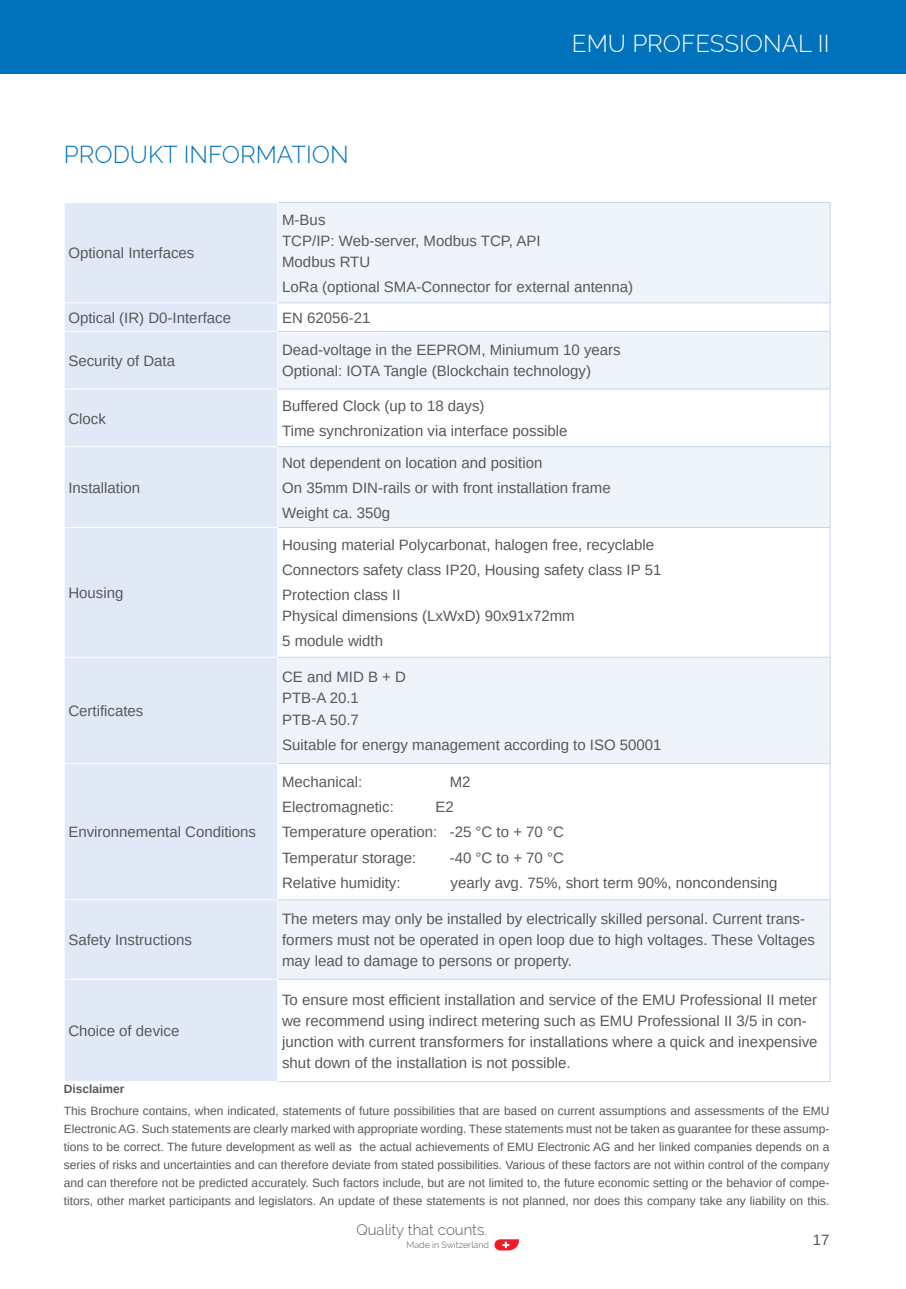
<style>
.page{position:relative;width:906px;height:1289px;background:#fff}
.page>*{position:absolute;margin:0;border:0;box-sizing:border-box;transform-origin:0 0}
.t1{font:300 24px "Raleway";color:#0072bc}
.t2{font:300 24px "Raleway";color:#fff}
.t3{font:15px/21px "Arimo";color:#57585a}
.t4{font:300 15px "Raleway";color:#57585a}
.t5{font:12px/18px "Arimo";color:#57585a;text-align:justify}
.t6{font:700 12px "Arimo";color:#57585a}
.t7{font:300 9px "Raleway";color:#57585a}
</style>
<div class="page">
<div style="left:0;top:0;width:906px;height:74px;background:#0072bc"></div>
<svg style="left:494px;top:1239px;width:25px;height:11px"></svg>
<div style="left:65px;top:203px;width:212px;height:878px;background:#e1e9f6"></div>
<svg style="left:278px;top:203px;width:551px;height:775px;fill:#eff4fa"></svg>
<hr style="left:829px;top:203px;width:1px;height:99px;background:#c6d5ed">
<hr style="left:64px;top:302px;width:214px;height:1px;background:#fff">
<hr style="left:278px;top:302px;width:552px;height:1px;background:#c6d5ed">
<svg style="left:829px;top:303px;width:1px;height:28px"></svg>
<svg style="left:277px;top:304px;width:1px;height:27px"></svg>
<hr style="left:64px;top:331px;width:214px;height:1px;background:#fff">
<hr style="left:278px;top:202px;width:552px;height:1px;background:#c6d5ed">
<hr style="left:278px;top:331px;width:552px;height:1px;background:#c6d5ed">
<hr style="left:829px;top:332px;width:1px;height:56px;background:#c6d5ed">
<hr style="left:829px;top:389px;width:1px;height:57px;background:#c6d5ed">
<hr style="left:64px;top:388px;width:214px;height:1px;background:#fff">
<hr style="left:64px;top:446px;width:214px;height:1px;background:#fff">
<hr style="left:278px;top:388px;width:552px;height:1px;background:#c6d5ed">
<hr style="left:278px;top:446px;width:552px;height:1px;background:#c6d5ed">
<hr style="left:829px;top:447px;width:1px;height:80px;background:#c6d5ed">
<hr style="left:829px;top:528px;width:1px;height:129px;background:#c6d5ed">
<hr style="left:829px;top:657px;width:1px;height:106px;background:#c6d5ed">
<hr style="left:64px;top:527px;width:214px;height:1px;background:#fff">
<hr style="left:64px;top:657px;width:214px;height:1px;background:#fff">
<hr style="left:64px;top:763px;width:214px;height:1px;background:#fff">
<hr style="left:278px;top:527px;width:552px;height:1px;background:#c6d5ed">
<hr style="left:278px;top:657px;width:552px;height:1px;background:#c6d5ed">
<hr style="left:278px;top:763px;width:552px;height:1px;background:#c6d5ed">
<hr style="left:829px;top:764px;width:1px;height:135px;background:#c6d5ed">
<hr style="left:829px;top:900px;width:1px;height:78px;background:#c6d5ed">
<hr style="left:829px;top:979px;width:1px;height:102px;background:#c6d5ed">
<hr style="left:64px;top:978px;width:214px;height:1px;background:#fff">
<hr style="left:278px;top:978px;width:552px;height:1px;background:#c6d5ed">
<hr style="left:278px;top:1081px;width:552px;height:1px;background:#c6d5ed">
<hr style="left:64px;top:899px;width:214px;height:1px;background:#fff">
<hr style="left:278px;top:899px;width:552px;height:1px;background:#c6d5ed">
<h1 class="t1" style="left:64px;top:140px;width:286px">PRODUKT INFORMATION</h1>
<h1 class="t2" style="left:572px;top:30px;width:251px">EMU PROFESSIONAL II</h1>
<p class="t3" style="left:68px;top:243px;width:127px">Optional Interfaces</p>
<p class="t3" style="left:282px;top:209px;width:260px">M-Bus<br>TCP/IP: Web-server, Modbus TCP, API<br>Modbus RTU</p>
<p class="t3" style="left:282px;top:276px;width:352px">LoRa (optional SMA-Connector for external antenna)</p>
<p class="t3" style="left:68px;top:307px;width:164px">Optical (IR) D0-Interface</p>
<p class="t3" style="left:282px;top:307px;width:90px">EN 62056-21</p>
<p class="t3" style="left:68px;top:350px;width:108px">Security of Data</p>
<p class="t3" style="left:282px;top:340px;width:340px">Dead-voltage in the EEPROM, Miniumum 10 years<br>Optional: IOTA Tangle (Blockchain technology)</p>
<p class="t3" style="left:68px;top:408px;width:39px">Clock</p>
<p class="t3" style="left:282px;top:393px;width:287px;line-height:25.2px">Buffered Clock (up to 18 days)<br>Time synchronization via interface possible</p>
<p class="t3" style="left:68px;top:477px;width:73px">Installation</p>
<p class="t3" style="left:68px;top:582px;width:57px">Housing</p>
<p class="t3" style="left:68px;top:700px;width:77px">Certificates</p>
<p class="t3" style="left:68px;top:821px;width:189px">Environnemental Conditions</p>
<p class="t3" style="left:68px;top:929px;width:125px">Safety Instructions</p>
<p class="t3" style="left:68px;top:1020px;width:112px">Choice of device</p>
<p class="t3" style="left:282px;top:450px;width:330px;line-height:25.2px">Not dependent on location and position<br>On 35mm DIN-rails or with front installation frame<br>Weight ca. 350g</p>
<p class="t3" style="left:282px;top:532px;width:381px;line-height:25.2px">Housing material Polycarbonat, halogen free, recyclable<br>Connectors safety class IP20, Housing safety class IP 51<br>Protection class II</p>
<p class="t3" style="left:282px;top:603px;width:294px;line-height:25.2px">Physical dimensions (LxWxD) 90x91x72mm<br>5 module width</p>
<p class="t3" style="left:282px;top:667px;width:125px">CE and MID B + D<br>PTB-A 20.1<br>PTB-A 50.7</p>
<p class="t3" style="left:282px;top:734px;width:381px">Suitable for energy management according to ISO 50001</p>
<p class="t3" style="left:282px;top:771px;width:82px">Mechanical:</p>
<p class="t3" style="left:450px;top:771px;width:22px">M2</p>
<p class="t3" style="left:282px;top:796px;width:113px">Electromagnetic:</p>
<p class="t3" style="left:282px;top:794px;width:283px;line-height:25.2px;text-indent:153px">E2<br>Temperature operation: -25 °C to + 70 °C<br>Temperatur storage:</p>
<p class="t3" style="left:450px;top:847px;width:116px">-40 °C to + 70 °C</p>
<p class="t3" style="left:282px;top:872px;width:120px">Relative humidity:</p>
<p class="t3" style="left:450px;top:872px;width:328px">yearly avg. 75%, short term 90%, noncondensing</p>
<p class="t3" style="left:282px;top:908px;width:534px">The meters may only be installed by electrically skilled personal. Current trans&shy;formers must not be operated in open loop due to high voltages. These Voltages may lead to damage to persons or property.</p>
<p class="t3" style="left:282px;top:989px;width:537px">To ensure most efficient installation and service of the EMU Professional II meter we recommend using indirect metering such as EMU Professional II 3/5 in con&shy;junction with current transformers for installations where a quick and inexpensive shut down of the installation is not possible.</p>
<p class="t6" style="left:64px;top:1082px;width:62px">Disclaimer</p>
<p class="t5" style="left:64px;top:1102px;width:767px">This Brochure contains, when indicated, statements of future possibilities that are based on current assumptions and assessments of the EMU Electronic AG. Such statements are clearly marked with appropriate wording. These statements must not be taken as guarantee for these assump&shy;tions to be correct. The future development as well as the actual achievements of EMU Electronic AG and her linked companies depends on a series of risks and uncertainties and can therefore deviate from stated possibilities. Various of these factors are not within control of the company and can therefore not be predicted accurately. Such factors include, but are not limited to, the future economic setting or the behavior of compe&shy;titors, other market participants and legislators. An update of these statements is not planned, nor does this company take any liability on this.</p>
<p class="t4" style="left:356px;top:1220px;width:132px">QUALITY THAT COUNTS.</p>
<p class="t7" style="left:406px;top:1239px;width:84px">MADE IN SWITZERLAND</p>
<p class="t3" style="left:812px;top:1229px;width:18px">17</p>
</div>
